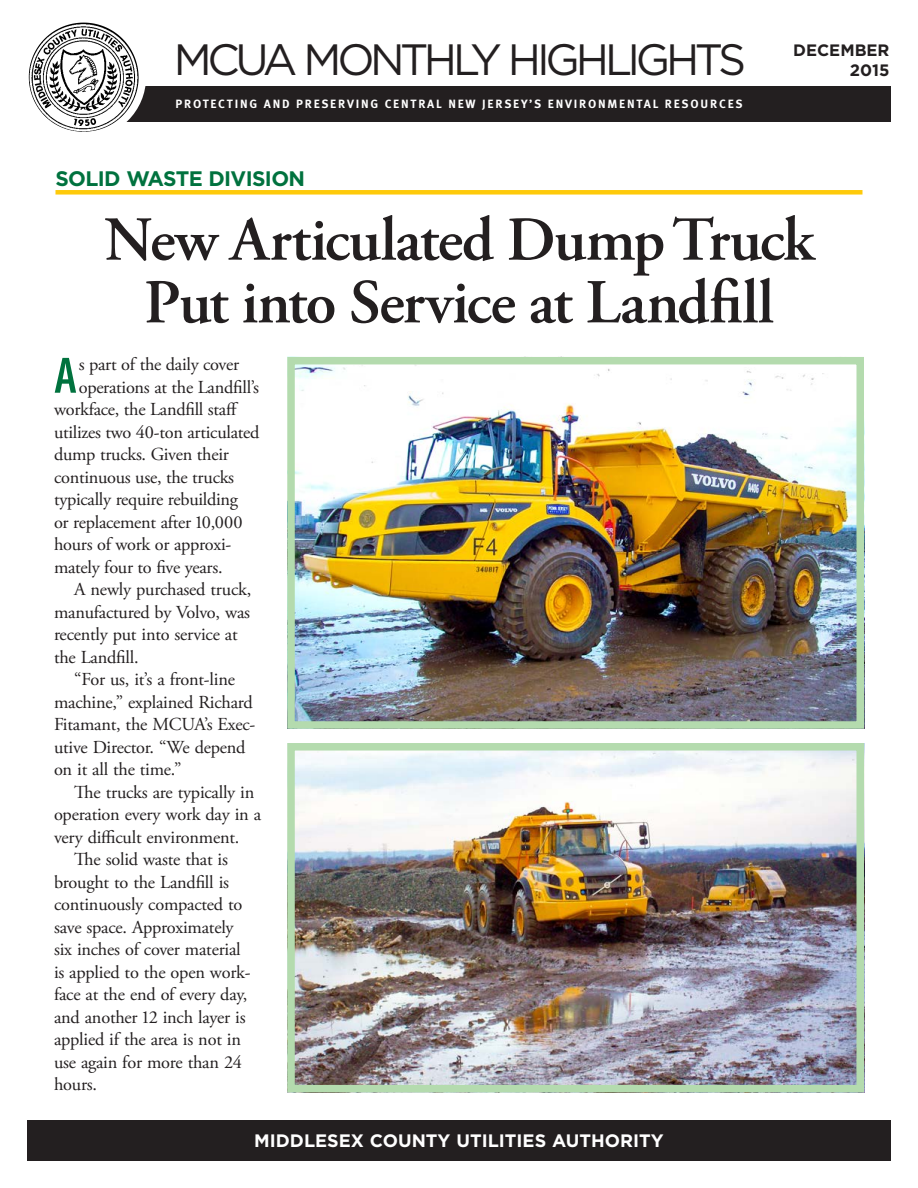
<style>
.page{position:relative;width:918px;height:1188px;background:#fff}
.page>*{position:absolute;margin:0;border:0;box-sizing:border-box;transform-origin:0 0}
.t1{font:600 62.4px/62.7px "Adobe Garamond Pro";letter-spacing:-.02em;color:#231f20;text-align:center}
.t2{font:600 condensed 51.75px "Myriad Pro";color:#00723e}
.t3{font:43.8px "Gotham";letter-spacing:-.1em;color:#231f20}
.t4{font:700 21px "Gotham";letter-spacing:-.03em;color:#00723e}
.t5{font:18.3px "Adobe Garamond Pro";letter-spacing:-.015em;color:#231f20}
.t6{font:700 18px "Gotham";color:#fff}
.t7{font:700 16.5px "Gotham";color:#231f20}
.t8{font:700 12px "Meta Pro";letter-spacing:.15em;color:#fff}
</style>
<div class="page">
<img style="left:296px;top:366px;width:559px;height:354px">
<div style="left:287px;top:357px;width:577px;height:372px;border:8px solid #b4dbae"></div>
<div style="left:63px;top:86px;width:828px;height:35px;background:#231f20"></div>
<div style="left:23px;top:15px;width:123px;height:124px;background:#fff;border-radius:50%"></div>
<img style="left:29px;top:23px;width:110px;height:109px">
<div style="left:27px;top:1120px;width:864px;height:41px;background:#231f20"></div>
<img style="left:296px;top:752px;width:559px;height:331px">
<div style="left:287px;top:743px;width:577px;height:349px;border:8px solid #b4dbae"></div>
<div style="left:55px;top:190px;width:808px;height:5px;background:#feca0a"></div>
<h3 class="t3" style="left:174px;top:35px;width:574px">MCUA MONTHLY HIGHLIGHTS</h3>
<p class="t8" style="left:175px;top:97px;width:569px">PROTECTING AND PRESERVING CENTRAL NEW JERSEY’S ENVIRONMENTAL RESOURCES</p>
<p class="t4" style="left:55px;top:166px;width:251px">SOLID WASTE DIVISION</p>
<p class="t7" style="left:793px;top:41px;width:98px">DECEMBER</p>
<p class="t7" style="left:850px;top:61px;width:41px">2015</p>
<h1 class="t1" style="left:104px;top:209px;width:711px">New Articulated Dump Truck<br>Put into Service at Landfill</h1>
<h2 class="t2" style="left:54px;top:347px;width:25px">A</h2>
<p class="t5" style="left:79px;top:353px;width:162px">s part of the daily cover</p>
<p class="t5" style="left:79px;top:376px;width:182px">operations at the Landfill’s</p>
<p class="t5" style="left:54px;top:398px;width:186px">workface, the Landfill staff</p>
<p class="t5" style="left:54px;top:421px;width:207px">utilizes two 40-ton articulated</p>
<p class="t5" style="left:54px;top:443px;width:176px">dump trucks. Given their</p>
<p class="t5" style="left:54px;top:466px;width:182px">continuous use, the trucks</p>
<p class="t5" style="left:54px;top:488px;width:186px">typically require rebuilding</p>
<p class="t5" style="left:54px;top:511px;width:190px">or replacement after 10,000</p>
<p class="t5" style="left:54px;top:533px;width:179px">hours of work or approxi-</p>
<p class="t5" style="left:54px;top:556px;width:170px">mately four to five years.</p>
<p class="t5" style="left:74px;top:578px;width:179px">A newly purchased truck,</p>
<p class="t5" style="left:54px;top:601px;width:198px">manufactured by Volvo, was</p>
<p class="t5" style="left:54px;top:623px;width:185px">recently put into service at</p>
<p class="t5" style="left:54px;top:646px;width:86px">the Landfill.</p>
<p class="t5" style="left:74px;top:668px;width:162px">“For us, it’s a front-line</p>
<p class="t5" style="left:54px;top:691px;width:200px">machine,” explained Richard</p>
<p class="t5" style="left:54px;top:713px;width:203px">Fitamant, the MCUA’s Exec-</p>
<p class="t5" style="left:54px;top:736px;width:193px">utive Director. “We depend</p>
<p class="t5" style="left:54px;top:758px;width:129px">on it all the time.”</p>
<p class="t5" style="left:74px;top:781px;width:182px">The trucks are typically in</p>
<p class="t5" style="left:54px;top:803px;width:209px">operation every work day in a</p>
<p class="t5" style="left:54px;top:826px;width:187px">very difficult environment.</p>
<p class="t5" style="left:74px;top:848px;width:155px">The solid waste that is</p>
<p class="t5" style="left:54px;top:871px;width:177px">brought to the Landfill is</p>
<p class="t5" style="left:54px;top:893px;width:190px">continuously compacted to</p>
<p class="t5" style="left:54px;top:916px;width:181px">save space. Approximately</p>
<p class="t5" style="left:54px;top:938px;width:188px">six inches of cover material</p>
<p class="t5" style="left:54px;top:961px;width:198px">is applied to the open work-</p>
<p class="t5" style="left:54px;top:983px;width:195px">face at the end of every day,</p>
<p class="t5" style="left:54px;top:1006px;width:193px">and another 12 inch layer is</p>
<p class="t5" style="left:54px;top:1028px;width:188px">applied if the area is not in</p>
<p class="t5" style="left:54px;top:1051px;width:190px">use again for more than 24</p>
<p class="t5" style="left:54px;top:1073px;width:45px">hours.</p>
<p class="t6" style="left:254px;top:1130px;width:411px">MIDDLESEX COUNTY UTILITIES AUTHORITY</p>
</div>
